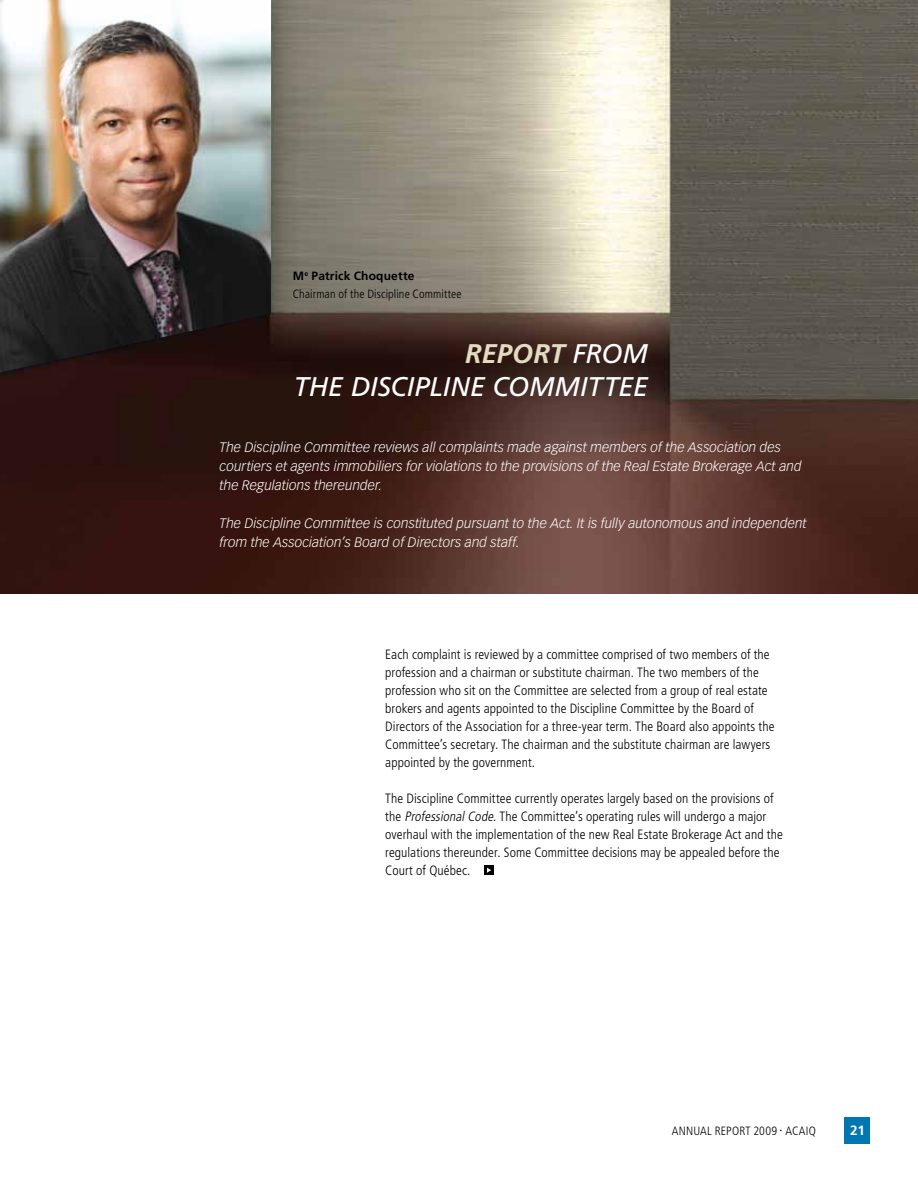
<style>
.page{position:relative;width:918px;height:1188px;background:#fff}
.page>*{position:absolute;margin:0;border:0;box-sizing:border-box;transform-origin:0 0}
.t1{font:italic 27px "Frutiger";color:#fff}
.t2{font:italic 700 27px "Frutiger";color:#e2dbc1}
.t3{font:300 condensed 13.5px/18px "Frutiger";letter-spacing:.005em;color:#000}
.t4{font:italic 300 13.5px/19.5px "Vectora LH";letter-spacing:.005em;color:#fff}
.t5{font:700 13.5px "Frutiger";color:#fff}
.t6{font:300 condensed 12px/18px "Frutiger";letter-spacing:.01em;color:#000}
.s1{font-weight:700;font-stretch:normal}
.s2{font-weight:400;color:#fff}
.s3{font-style:italic}
</style>
<div class="page">
<div style="left:844px;top:1117px;width:26px;height:27px;background:#0076b2"></div>
<img style="left:0;top:0;width:918px;height:594px">
<img style="left:0;top:0;width:271px;height:372px">
<div style="left:484px;top:866px;width:9px;height:9px;background:#000"></div>
<svg style="left:487px;top:868px;width:4px;height:5px"></svg>
<p class="t6" style="left:293px;top:267px;width:170px"><span class="s1">M</span><sup>e</sup> <span class="s1">Patrick Choquette<br></span>Chairman of the Discipline Committee</p>
<h1 class="t2" style="left:465px;top:338px;width:125px">REPORT <span class="s2">FRO</span></h1>
<h1 class="t1" style="left:623px;top:338px;width:27px">M</h1>
<h1 class="t1" style="left:294px;top:370px;width:71px">THE DISCI</h1>
<h1 class="t1" style="left:414px;top:370px;width:30px">PLINE</h1>
<h1 class="t1" style="left:493px;top:370px;width:142px">COMMITTEE</h1>
<p class="t4" style="left:220px;top:437px;width:583px">The Discipline Committee reviews all complaints made against members of the Association des courtiers et agents immobiliers for violations to the provisions of the Real Estate Brokerage Act and the Regulations thereunder.</p>
<p class="t4" style="left:220px;top:514px;width:589px">The Discipline Committee is constituted pursuant to the Act. It is fully autonomous and independent from the Association’s Board of Directors and staff.</p>
<p class="t3" style="left:385px;top:645px;width:391px">Each complaint is reviewed by a committee comprised of two members of the profession and a chairman or substitute chairman. The two members of the profession who sit on the Committee are selected from a group of real estate brokers and agents appointed to the Discipline Committee by the Board of Directors of the Association for a three-year term. The Board also appoints the Committee’s secretary. The chairman and the substitute chairman are lawyers appointed by the government.</p>
<p class="t3" style="left:385px;top:789px;width:399px">The Discipline Committee currently operates largely based on the provisions of the <span class="s3">ProfessionalCode</span>. The Committee’s operating rules will undergo a major overhaul with the implementation of the new Real Estate Brokerage Act and the regulations thereunder. Some Committee decisions may be appealed before the Court of Québec.</p>
<p class="t6" style="left:672px;top:1122px;width:145px">ANNUAL REPORT 2009 <sup>•</sup> ACAIQ</p>
<p class="t5" style="left:850px;top:1123px;width:16px">21</p>
</div>
